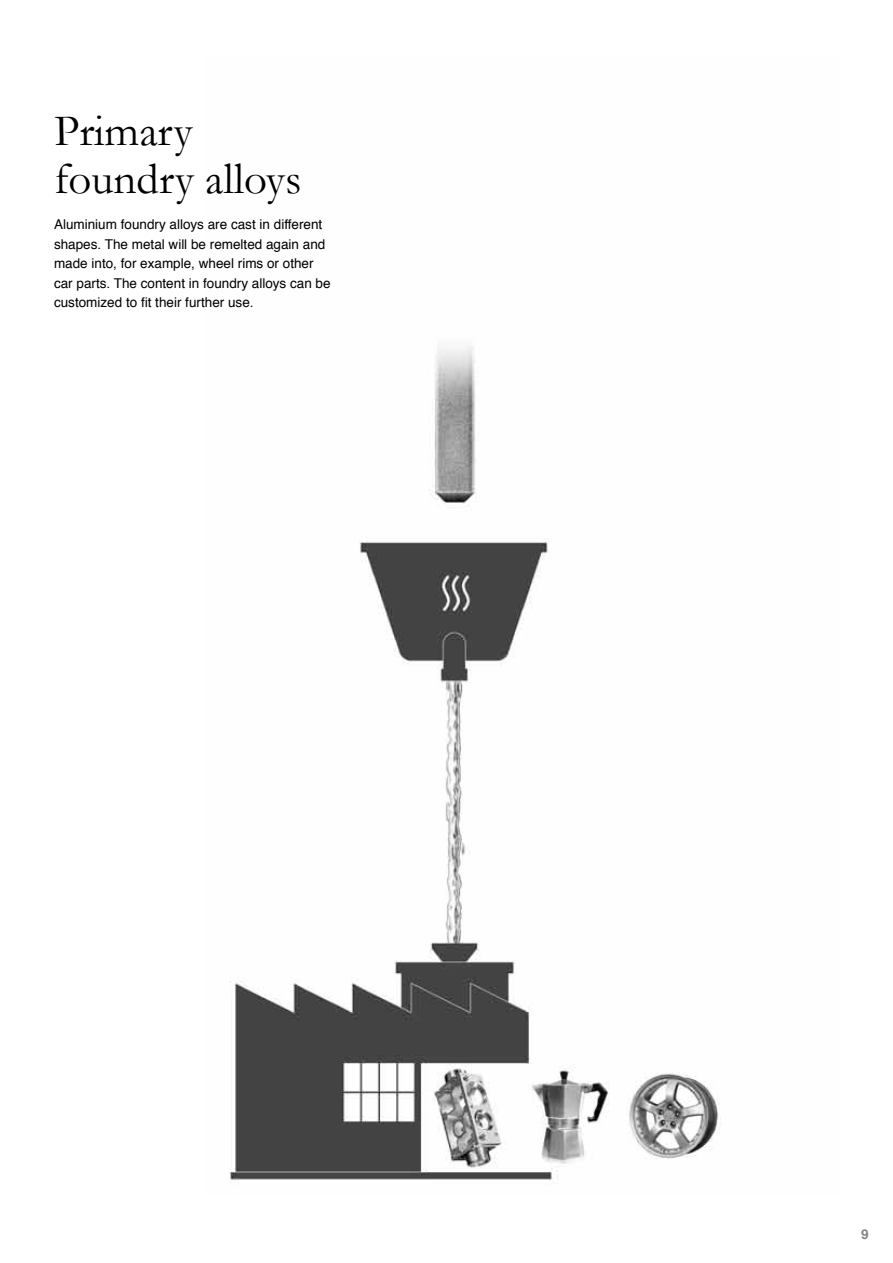
<style>
.page{position:relative;width:893px;height:1263px;background:#fff}
.page>*{position:absolute;margin:0;border:0;box-sizing:border-box;transform-origin:0 0}
.t1{font:45px/48px "Garamond";color:#000}
.t2{font:13.5px/19.5px "Helvetica";color:#000}
.t3{font:700 13.5px "Helvetica";color:#808285}
</style>
<div class="page">
<img style="left:229px;top:346px;width:490px;height:837px">
<h1 class="t1" style="left:54px;top:106px;width:249px">Primary foundry alloys</h1>
<p class="t2" style="left:54px;top:215px;width:278px">Aluminium foundry alloys are cast in different shapes. The metal will be remelted again and made into, for example, wheel rims or other car parts. The content in foundry alloys can be customized to fit their further use.</p>
<p class="t3" style="left:861px;top:1224px;width:9px">9</p>
</div>
